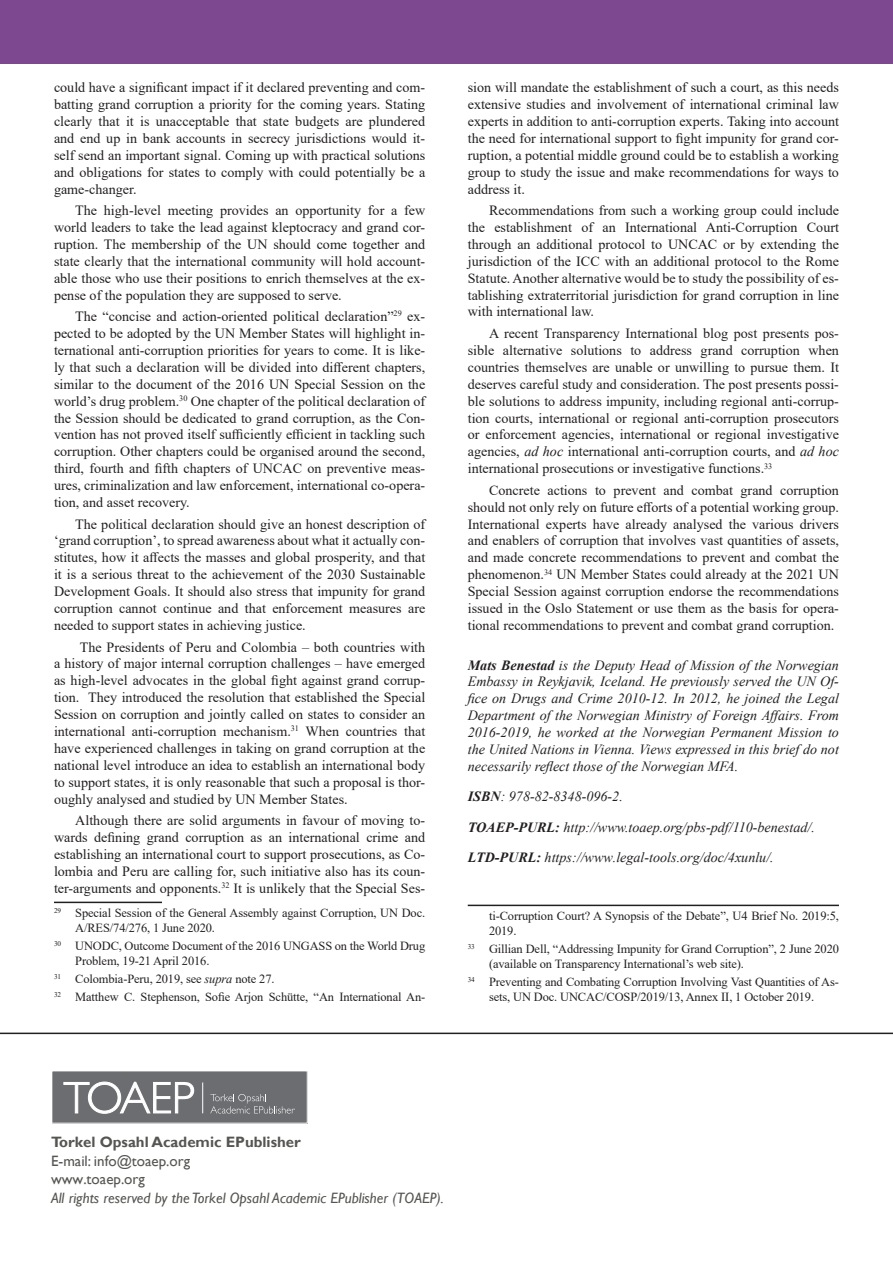
<style>
.page{position:relative;width:893px;height:1263px;background:#fff}
.page>*{position:absolute;margin:0;border:0;box-sizing:border-box;transform-origin:0 0}
.t1{font:italic 15px "Gill Sans";color:#565552}
.t2{font:15px/18.5px "Gill Sans";color:#565552}
.t3{font:700 15px "Gill Sans";color:#565552}
.Para_mid{font:14.1px/17px "Times New Roman";color:#231f20;text-align:justify}
.Para_last{font:14.1px/17px "Times New Roman";color:#231f20;text-align:justify}
.PBSAuthorInfo{font:italic 14.1px/17px "Times New Roman";color:#231f20;text-align:justify}
.Para_first{font:14.1px/17px "Times New Roman";color:#231f20;text-align:justify}
.Footnote_Text{font:12.45px/15px "Times New Roman";letter-spacing:-.01em;color:#231f20}
.s1{font-style:italic}
.s2{font-weight:700}
</style>
<div class="page">
<div style="left:0;top:0;width:893px;height:64px;background:#7e4890"></div>
<svg style="left:53px;top:1072px;width:253px;height:50px;background:#7d7d80"></svg>
<hr style="left:202px;top:1082px;width:1px;height:31px;background:#fff">
<div style="left:51px;top:1070px;width:257px;height:54px;border:1px solid #fff"></div>
<hr style="left:54px;top:902px;width:108px;height:1px;background:#231f20">
<hr style="left:468px;top:905px;width:371px;height:1px;background:#231f20">
<hr style="left:0;top:1032px;width:893px;height:2px;background:#231f20">
<p class="Para_first" style="left:54px;top:78px;width:373px">could have a significant impact if it declared preventing and com&shy;batting grand corruption a priority for the coming years. Stating clearly that it is unacceptable that state budgets are plundered and end up in bank accounts in secrecy jurisdictions would it&shy;self send an important signal. Coming up with practical solutions and obligations for states to comply with could potentially be a game-changer.</p>
<p class="Para_mid" style="left:54px;top:201px;width:373px;text-indent:21px">The high-level meeting provides an opportunity for a few world leaders to take the lead against kleptocracy and grand cor&shy;ruption. The membership of the UN should come together and state clearly that the international community will hold account&shy;able those who use their positions to enrich themselves at the ex&shy;pense of the population they are supposed to serve.</p>
<p class="Para_mid" style="left:54px;top:307px;width:373px;text-indent:21px">The “concise and action-oriented political declaration”<sup>29</sup> ex&shy;pected to be adopted by the UN Member States will highlight in&shy;ternational anti-corruption priorities for years to come. It is like&shy;ly that such a declaration will be divided into different chapters, similar to the document of the 2016 UN Special Session on the world’s drug problem.<sup>30</sup> One chapter of the political declaration of the Session should be dedicated to grand corruption, as the Con&shy;vention has not proved itself sufficiently efficient in tackling such corruption. Other chapters could be organised around the second, third, fourth and fifth chapters of UNCAC on preventive meas&shy;ures, criminalization and law enforcement, international co-opera&shy;tion, and asset recovery.</p>
<p class="Para_mid" style="left:54px;top:515px;width:373px;text-indent:21px">The political declaration should give an honest description of ‘grand corruption’, to spread awareness about what it actually con&shy;stitutes, how it affects the masses and global prosperity, and that it is a serious threat to the achievement of the 2030 Sustainable Development Goals. It should also stress that impunity for grand corruption cannot continue and that enforcement measures are needed to support states in achieving justice.</p>
<p class="Para_mid" style="left:54px;top:638px;width:373px;text-indent:26px">The Presidents of Peru and Colombia – both countries with a history of major internal corruption challenges – have emerged as high-level advocates in the global fight against grand corrup&shy;tion. They introduced the resolution that established the Special Session on corruption and jointly called on states to consider an international anti-corruption mechanism.<sup>31</sup> When countries that have experienced challenges in taking on grand corruption at the national level introduce an idea to establish an international body to support states, it is only reasonable that such a proposal is thor&shy;oughly analysed and studied by UN Member States.</p>
<p class="Para_mid" style="left:54px;top:811px;width:373px;text-indent:21px">Although there are solid arguments in favour of moving to&shy;wards defining grand corruption as an international crime and establishing an international court to support prosecutions, as Co&shy;lombia and Peru are calling for, such initiative also has its coun&shy;ter-arguments and opponents.<sup>32</sup> It is unlikely that the Special Ses-</p>
<p class="Footnote_Text" style="left:75px;top:905px;width:351px;text-indent:-21px"><sup>29</sup> Special Session of the General Assembly against Corruption, UN Doc.<br>A/RES/74/276, 1 June 2020.</p>
<p class="Footnote_Text" style="left:75px;top:938px;width:351px;text-indent:-21px"><sup>30</sup> UNODC, Outcome Document of the 2016 UNGASS on the World Drug<br>Problem, 19-21 April 2016.</p>
<p class="Footnote_Text" style="left:54px;top:971px;width:222px"><sup>31</sup> Colombia-Peru, 2019, see <span class="s1">supra</span> note 27.</p>
<p class="Footnote_Text" style="left:54px;top:989px;width:373px"><sup>32</sup> Matthew C. Stephenson, Sofie Arjon Schütte, “An International An-</p>
<p class="Para_mid" style="left:468px;top:78px;width:373px">sion will mandate the establishment of such a court, as this needs extensive studies and involvement of international criminal law experts in addition to anti-corruption experts. Taking into account the need for international support to fight impunity for grand cor&shy;ruption, a potential middle ground could be to establish a working group to study the issue and make recommendations for ways to address it.</p>
<p class="Para_mid" style="left:468px;top:201px;width:373px;text-indent:21px">Recommendations from such a working group could include the establishment of an International Anti-Corruption Court through an additional protocol to UNCAC or by extending the jurisdiction of the ICC with an additional protocol to the Rome Statute. Another alternative would be to study the possibility of es&shy;tablishing extraterritorial jurisdiction for grand corruption in line with international law.</p>
<p class="Para_mid" style="left:468px;top:324px;width:373px;text-indent:21px">A recent Transparency International blog post presents pos&shy;sible alternative solutions to address grand corruption when countries themselves are unable or unwilling to pursue them. It deserves careful study and consideration. The post presents possi&shy;ble solutions to address impunity, including regional anti-corrup&shy;tion courts, international or regional anti-corruption prosecutors or enforcement agencies, international or regional investigative agencies, <span class="s1">ad hoc</span> international anti-corruption courts, and <span class="s1">ad hoc </span>international prosecutions or investigative functions.<sup>33</sup></p>
<p class="Para_last" style="left:468px;top:481px;width:373px;text-indent:21px">Concrete actions to prevent and combat grand corruption should not only rely on future efforts of a potential working group.<br>International experts have already analysed the various drivers and enablers of corruption that involves vast quantities of assets, and made concrete recommendations to prevent and combat the phenomenon.<sup>34</sup> UN Member States could already at the 2021 UN Special Session against corruption endorse the recommendations issued in the Oslo Statement or use them as the basis for opera&shy;tional recommendations to prevent and combat grand corruption.</p>
<p class="PBSAuthorInfo" style="left:468px;top:656px;width:373px"><span class="s2">Mats Benestad</span> is the Deputy Head of Mission of the Norwegian Embassy in Reykjavik, Iceland. He previously served the UN Of&shy;fice on Drugs and Crime 2010-12. In 2012, he joined the Legal Department of the Norwegian Ministry of Foreign Affairs. From 2016-2019, he worked at the Norwegian Permanent Mission to the United Nations in Vienna. Views expressed in this brief do not necessarily reflect those of the Norwegian MFA.</p>
<p class="PBSAuthorInfo" style="left:468px;top:788px;width:157px"><span class="s2">ISBN</span>: 978-82-8348-096-2.</p>
<p class="PBSAuthorInfo" style="left:468px;top:818px;width:349px"><span class="s2">TOAEP-PURL:</span> http://www.toaep.org/pbs-pdf/110-benestad/.</p>
<p class="PBSAuthorInfo" style="left:468px;top:849px;width:308px"><span class="s2">LTD-PURL:</span> https://www.legal-tools.org/doc/4xunlu/.</p>
<p class="Footnote_Text" style="left:489px;top:908px;width:351px">ti-Corruption Court? A Synopsis of the Debate”, U4 Brief No. 2019:5,<br>2019.</p>
<p class="Footnote_Text" style="left:489px;top:941px;width:351px;text-indent:-21px"><sup>33</sup> Gillian Dell, “Addressing Impunity for Grand Corruption”, 2 June 2020 (available on Transparency International’s web site).</p>
<p class="Footnote_Text" style="left:468px;top:974px;width:373px;text-align:center"><sup>34</sup> Preventing and Combating Corruption Involving Vast Quantities of As&shy;sets, UN Doc. UNCAC/COSP/2019/13, Annex II, 1 October 2019.</p>
<p class="t3" style="left:51px;top:1133px;width:251px">Torkel Opsahl Academic EPublisher</p>
<p class="t2" style="left:51px;top:1152px;width:141px">E-mail: info@toaep.org www.toaep.org</p>
<p class="t1" style="left:51px;top:1189px;width:394px">All rights reserved by the Torkel Opsahl Academic EPublisher (TOAEP).</p>
</div>
